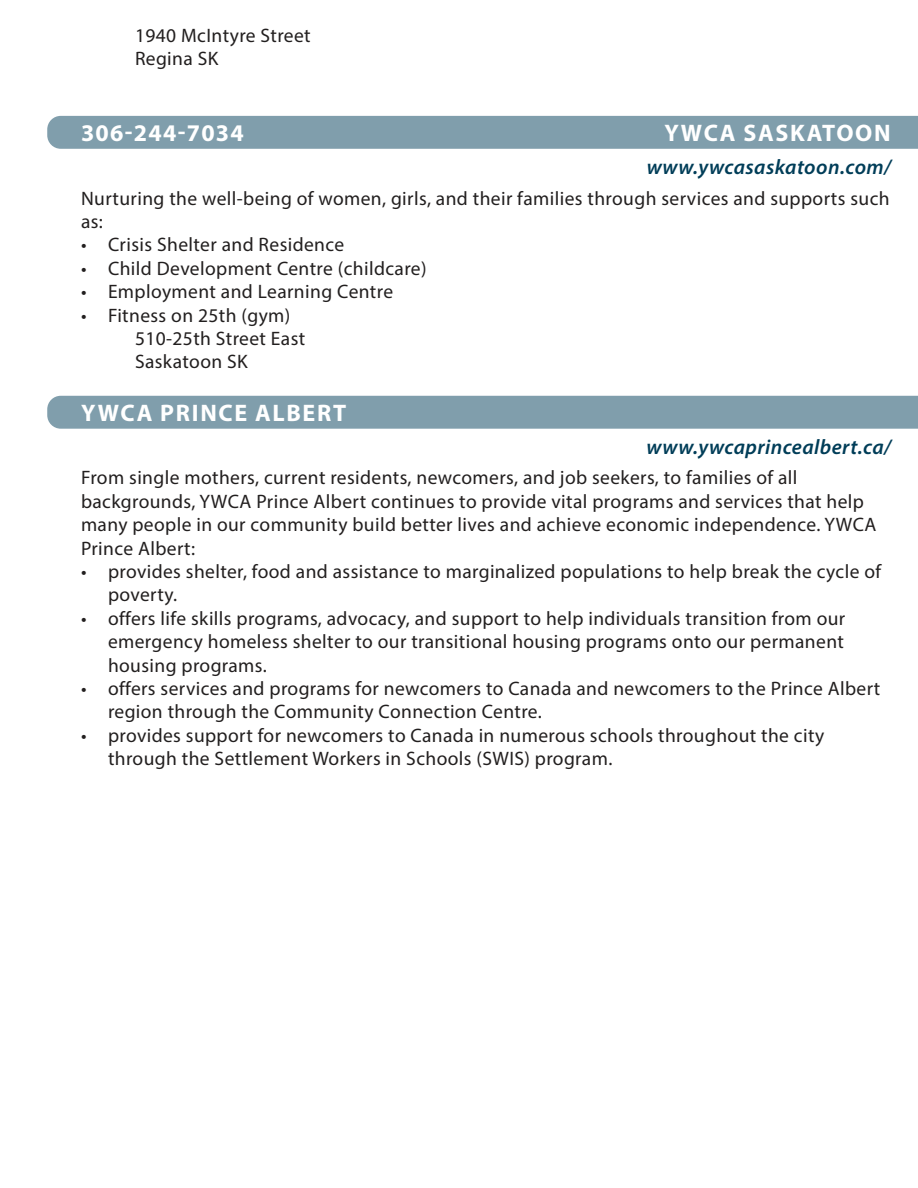
<style>
.page{position:relative;width:918px;height:1188px;background:#fff}
.page>*{position:absolute;margin:0;border:0;box-sizing:border-box;transform-origin:0 0}
.t1{font:700 24px "Myriad Pro";letter-spacing:.07em;color:#fff}
.t2{font:700 24px "Myriad Pro";letter-spacing:.05em;color:#fff}
.t3{font:italic 600 21px "Myriad Pro";letter-spacing:.02em;color:#003d58}
.t4{font:19.5px/23.4px "Myriad Pro";letter-spacing:.02em;color:#221f1f}
</style>
<div class="page">
<div style="left:47px;top:116px;width:871px;height:33px;background:#809eac"></div>
<div style="left:47px;top:396px;width:871px;height:33px;background:#809eac"></div>
<p class="t4" style="left:135px;top:25px;width:177px">1940 McIntyre Street<br>Regina SK</p>
<p class="t2" style="left:81px;top:123px;width:164px">306-244-7034</p>
<p class="t1" style="left:664px;top:123px;width:228px">YWCA SASKATOON</p>
<p class="t3" style="left:647px;top:159px;width:246px">www.ywcasaskatoon.com/</p>
<p class="t4" style="left:81px;top:188px;width:810px">Nurturing the well-being of women, girls, and their families through services and supports such as:</p>
<p class="t4" style="left:81px;top:235px;width:265px">• Crisis Shelter and Residence</p>
<p class="t4" style="left:81px;top:258px;width:347px">• Child Development Centre (childcare)</p>
<p class="t4" style="left:81px;top:281px;width:314px">• Employment and Learning Centre</p>
<p class="t4" style="left:135px;top:305px;width:172px;text-indent:-54px">• Fitness on 25th (gym)<br>510-25th Street East<br>Saskatoon SK</p>
<p class="t1" style="left:81px;top:403px;width:266px">YWCA PRINCE ALBERT</p>
<p class="t3" style="left:647px;top:439px;width:246px">www.ywcaprincealbert.ca/</p>
<p class="t4" style="left:81px;top:468px;width:797px">From single mothers, current residents, newcomers, and job seekers, to families of all backgrounds, YWCA Prince Albert continues to provide vital programs and services that help many people in our community build better lives and achieve economic independence. YWCA Prince Albert:</p>
<p class="t4" style="left:108px;top:561px;width:775px;text-indent:-27px">• provides shelter, food and assistance to marginalized populations to help break the cycle of poverty.</p>
<p class="t4" style="left:108px;top:608px;width:739px;text-align:justify;text-indent:-27px">• offers life skills programs, advocacy, and support to help individuals transition from our emergency homeless shelter to our transitional housing programs onto our permanent housing programs.</p>
<p class="t4" style="left:108px;top:678px;width:774px;text-indent:-27px">• offers services and programs for newcomers to Canada and newcomers to the Prince Albert region through the Community Connection Centre.</p>
<p class="t4" style="left:108px;top:725px;width:718px;text-indent:-27px">• provides support for newcomers to Canada in numerous schools throughout the city through the Settlement Workers in Schools (SWIS) program.</p>
</div>
